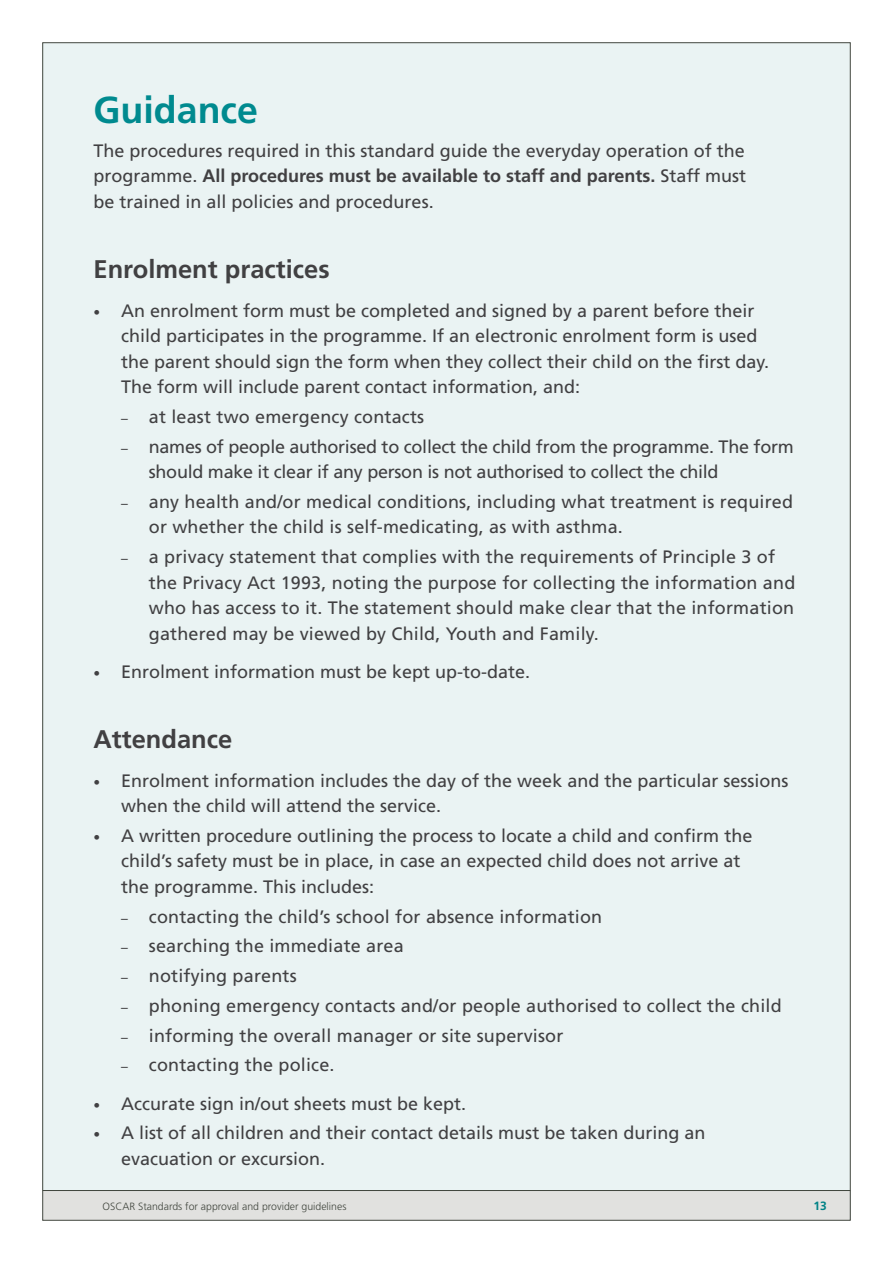
<style>
.page{position:relative;width:893px;height:1263px;background:#fff}
.page>*{position:absolute;margin:0;border:0;box-sizing:border-box;transform-origin:0 0}
.t1{font:700 37.5px "Frutiger";color:#008a8f}
.t2{font:700 25.5px "Frutiger";color:#414042}
.t3{font:18px/25.5px "Frutiger";color:#414042}
.t4{font:700 12px "Frutiger";color:#008286}
.t5{font:300 10.5px "Frutiger";color:#41463e}
.s1{font-weight:700}
.s2{font-size:13.5px}
</style>
<div class="page">
<div style="left:43px;top:43px;width:807px;height:1148px;background:#eaf3f3"></div>
<div style="left:43px;top:1191px;width:807px;height:29px;background:#e1e1df"></div>
<hr style="left:43px;top:1190px;width:807px;height:1px;background:#41463e">
<h1 class="t1" style="left:94px;top:88px;width:166px">Guidance</h1>
<p class="t3" style="left:94px;top:138px;width:654px;text-align:justify">The procedures required in this standard guide the everyday operation of the programme. <span class="s1">All procedures must be available to staff and parents.</span> Staff must be trained in all policies and procedures.</p>
<h2 class="t2" style="left:94px;top:254px;width:238px">Enrolment practices</h2>
<p class="t3" style="left:121px;top:297px;width:649px;text-indent:-28px"><span class="s2">•</span> An enrolment form must be completed and signed by a parent before their child participates in the programme. If an electronic enrolment form is used the parent should sign the form when they collect their child on the first day.<br>The form will include parent contact information, and:</p>
<p class="t3" style="left:121px;top:404px;width:305px"><span class="s2">–</span> at least two emergency contacts</p>
<p class="t3" style="left:149px;top:433px;width:646px;text-indent:-28px"><span class="s2">–</span> names of people authorised to collect the child from the programme. The form should make it clear if any person is not authorised to collect the child</p>
<p class="t3" style="left:149px;top:489px;width:646px;text-indent:-28px"><span class="s2">–</span> any health and/or medical conditions, including what treatment is required or whether the child is self-medicating, as with asthma.</p>
<p class="t3" style="left:149px;top:544px;width:648px;text-indent:-28px"><span class="s2">–</span> a privacy statement that complies with the requirements of Principle 3 of the Privacy Act 1993, noting the purpose for collecting the information and who has access to it. The statement should make clear that the information gathered may be viewed by Child, Youth and Family.</p>
<p class="t3" style="left:94px;top:659px;width:438px"><span class="s2">•</span> Enrolment information must be kept up-to-date.</p>
<h2 class="t2" style="left:94px;top:724px;width:140px">Attendance</h2>
<p class="t3" style="left:121px;top:767px;width:669px;text-indent:-28px"><span class="s2">•</span> Enrolment information includes the day of the week and the particular sessions when the child will attend the service.</p>
<p class="t3" style="left:121px;top:823px;width:633px;text-indent:-28px"><span class="s2">•</span> A written procedure outlining the process to locate a child and confirm the child’s safety must be in place, in case an expected child does not arrive at the programme. This includes:</p>
<p class="t3" style="left:121px;top:903px;width:483px"><span class="s2">–</span> contacting the child’s school for absence information</p>
<p class="t3" style="left:121px;top:933px;width:284px"><span class="s2">–</span> searching the immediate area</p>
<p class="t3" style="left:121px;top:963px;width:177px"><span class="s2">–</span> notifying parents</p>
<p class="t3" style="left:121px;top:993px;width:662px"><span class="s2">–</span> phoning emergency contacts and/or people authorised to collect the child</p>
<p class="t3" style="left:121px;top:1022px;width:444px"><span class="s2">–</span> informing the overall manager or site supervisor</p>
<p class="t3" style="left:121px;top:1052px;width:215px"><span class="s2">–</span> contacting the police.</p>
<p class="t3" style="left:94px;top:1090px;width:374px"><span class="s2">•</span> Accurate sign in/out sheets must be kept.</p>
<p class="t3" style="left:121px;top:1120px;width:586px;text-indent:-28px"><span class="s2">•</span> A list of all children and their contact details must be taken during an evacuation or excursion.</p>
<p class="t5" style="left:103px;top:1200px;width:245px">OSCAR Standards for approval and provider guidelines</p>
<p class="t4" style="left:813px;top:1199px;width:15px">13</p>
</div>
